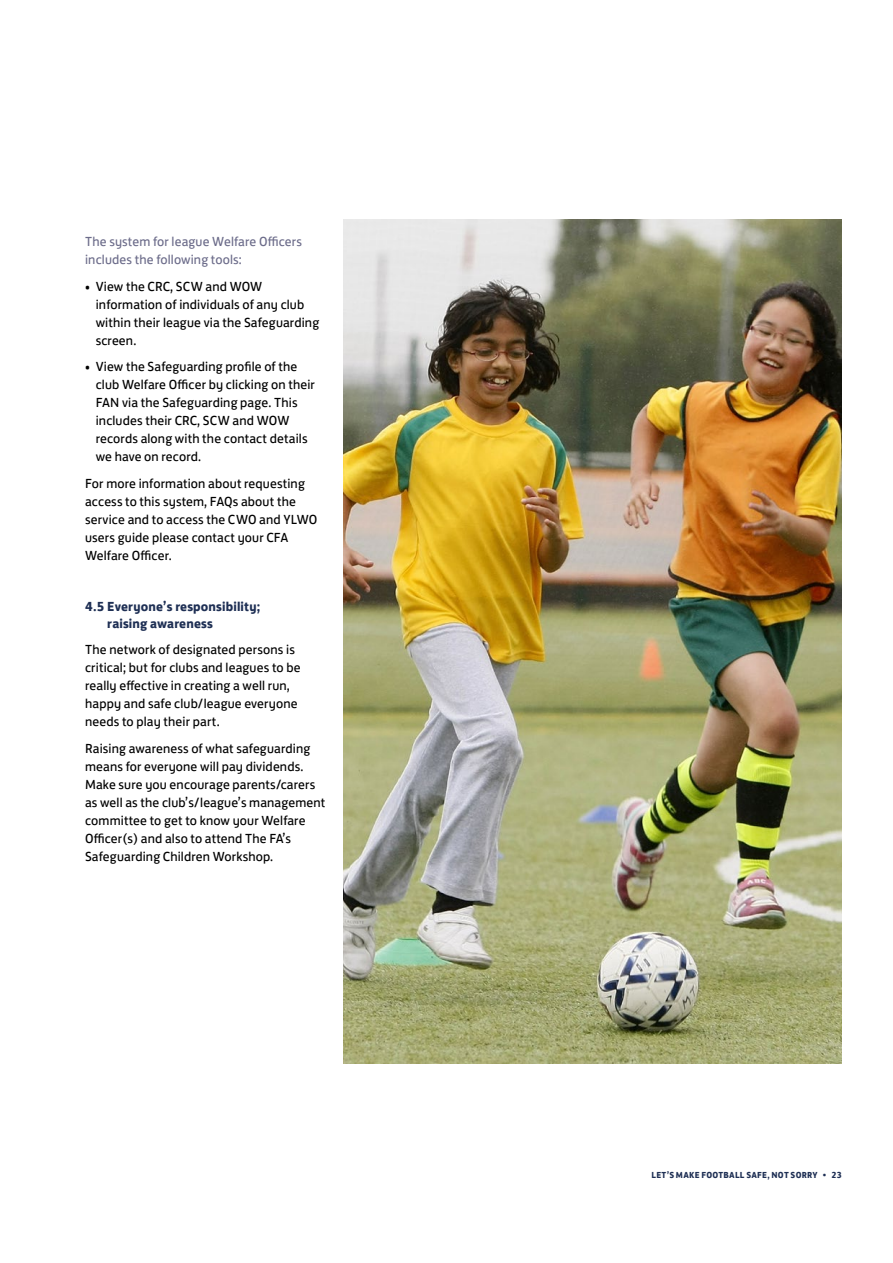
<style>
.page{position:relative;width:893px;height:1263px;background:#fff}
.page>*{position:absolute;margin:0;border:0;box-sizing:border-box;transform-origin:0 0}
.t1{font:13.5px/18px "FS Jack";letter-spacing:.01em;color:#000}
.t2{font:13.5px/18px "FS Jack";letter-spacing:.01em;color:#6c6c8a}
.t3{font:700 13.5px/16.5px "FS Jack";letter-spacing:.01em;color:#1e2f54}
.t4{font:700 9px "FS Jack";letter-spacing:.025em;color:#1e2f54}
</style>
<div class="page">
<img style="left:343px;top:219px;width:499px;height:844px">
<p class="t2" style="left:85px;top:231px;width:218px">The system for league Welfare Officers includes the following tools:</p>
<p class="t1" style="left:96px;top:276px;width:225px;text-indent:-11px">• View the CRC, SCW and WOW information of individuals of any club within their league via the Safeguarding screen.</p>
<p class="t1" style="left:96px;top:356px;width:221px;text-indent:-11px">• View the Safeguarding profile of the club Welfare Officer by clicking on their FAN via the Safeguarding page. This includes their CRC, SCW and WOW records along with the contact details we have on record.</p>
<p class="t1" style="left:85px;top:473px;width:234px">For more information about requesting access to this system, FAQs about the service and to access the CWO and YLWO users guide please contact your CFA Welfare Officer.</p>
<p class="t3" style="left:107px;top:597px;width:155px;text-indent:-22px">4.5 Everyone’s responsibility; raising awareness</p>
<p class="t1" style="left:85px;top:639px;width:217px">The network of designated persons is critical; but for clubs and leagues to be really effective in creating a well run, happy and safe club/league everyone needs to play their part.</p>
<p class="t1" style="left:85px;top:738px;width:242px">Raising awareness of what safeguarding means for everyone will pay dividends.<br>Make sure you encourage parents/carers as well as the club’s/league’s management committee to get to know your Welfare Officer(s) and also to attend The FA’s Safeguarding Children Workshop.</p>
<p class="t4" style="left:651px;top:1167px;width:192px">let’s make football safe, not sorry • 23</p>
</div>
